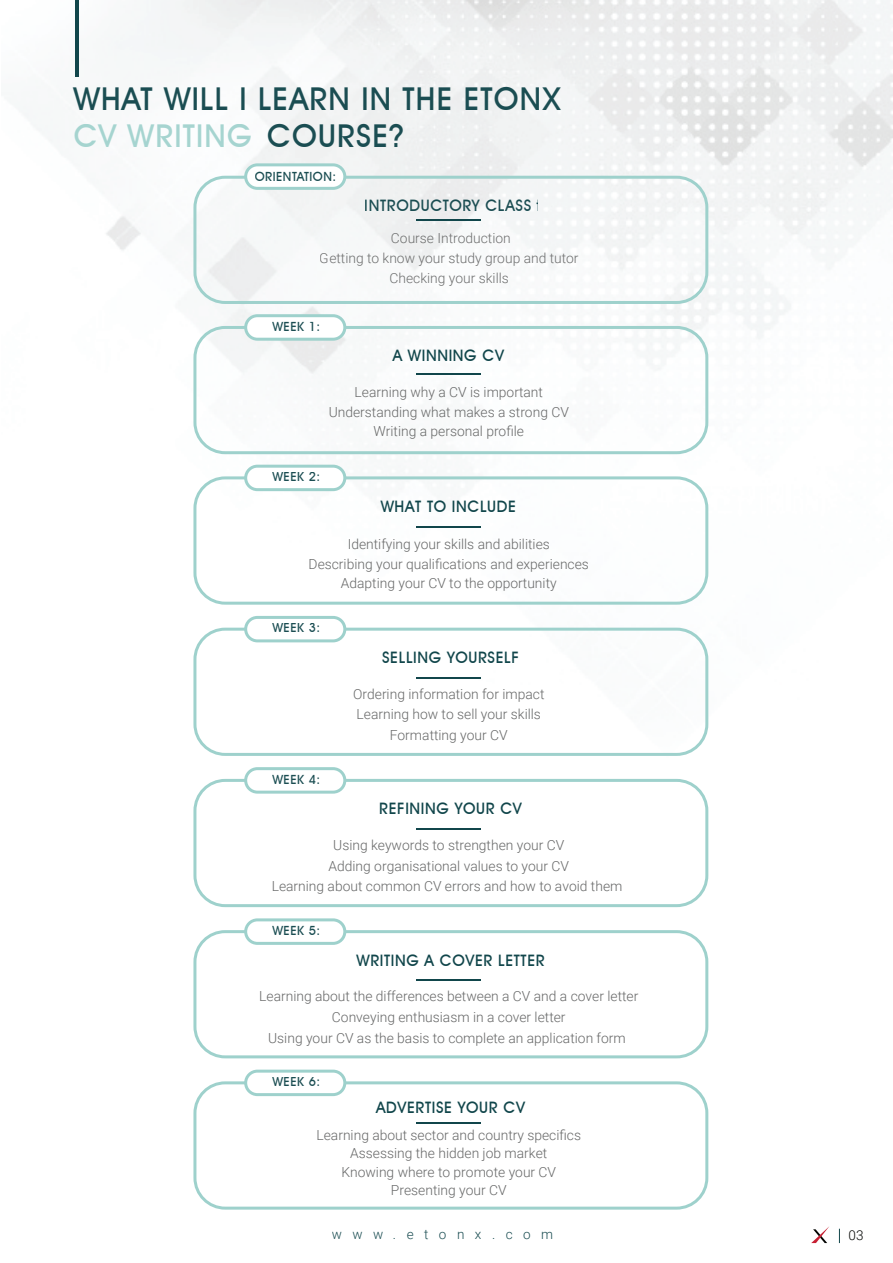
<style>
.page{position:relative;width:893px;height:1263px;background:#fff}
.page>*{position:absolute;margin:0;border:0;box-sizing:border-box;transform-origin:0 0}
.t1{font:500 31.5px/37.8px "Avant Garde IT Cby BT";letter-spacing:.04em;color:#11464b}
.t2{font:500 15.75px "Avant Garde IT Cby BT";letter-spacing:.04em;color:#11464b}
.t3{font:300 13.8px/20.9px "Roboto";color:#676868;text-align:center}
.t4{font:300 13.5px "Roboto";letter-spacing:.78em;color:#11464b}
.t5{font:300 13.5px "Roboto";color:#040503}
.t6{font:500 12.75px "Avant Garde IT Cby BT";letter-spacing:.04em;color:#11464b}
.s1{color:#9ed1cc}
</style>
<div class="page">
<img style="left:25px;top:0;width:868px;height:936px">
<div style="left:193px;top:176px;width:515px;height:128px;border:3px solid #9ed1cc;border-radius:30px"></div>
<div style="left:246px;top:165px;width:99px;height:23px;background:#fff;border-radius:12px"></div>
<div style="left:244px;top:163px;width:102px;height:27px;border:3px solid #9ed1cc;border-radius:12px"></div>
<hr style="left:417px;top:219px;width:64px;height:2px;background:#11464b">
<div style="left:193px;top:326px;width:515px;height:128px;border:3px solid #9ed1cc;border-radius:30px"></div>
<div style="left:246px;top:316px;width:99px;height:23px;background:#fff;border-radius:12px"></div>
<div style="left:244px;top:314px;width:102px;height:27px;border:3px solid #9ed1cc;border-radius:12px"></div>
<hr style="left:417px;top:373px;width:64px;height:1px;background:#11464b">
<div style="left:193px;top:476px;width:515px;height:129px;border:3px solid #9ed1cc;border-radius:30px"></div>
<div style="left:246px;top:466px;width:99px;height:24px;background:#fff;border-radius:12px"></div>
<div style="left:244px;top:465px;width:102px;height:26px;border:3px solid #9ed1cc;border-radius:12px"></div>
<hr style="left:417px;top:526px;width:64px;height:1px;background:#11464b">
<div style="left:193px;top:628px;width:515px;height:128px;border:3px solid #9ed1cc;border-radius:30px"></div>
<div style="left:246px;top:617px;width:99px;height:24px;background:#fff;border-radius:12px"></div>
<div style="left:244px;top:616px;width:102px;height:26px;border:3px solid #9ed1cc;border-radius:12px"></div>
<hr style="left:417px;top:677px;width:64px;height:1px;background:#11464b">
<div style="left:193px;top:779px;width:515px;height:128px;border:3px solid #9ed1cc;border-radius:30px"></div>
<div style="left:246px;top:769px;width:99px;height:23px;background:#fff;border-radius:12px"></div>
<div style="left:244px;top:767px;width:102px;height:27px;border:3px solid #9ed1cc;border-radius:12px"></div>
<hr style="left:417px;top:829px;width:64px;height:1px;background:#11464b">
<div style="left:193px;top:930px;width:515px;height:128px;border:3px solid #9ed1cc;border-radius:30px"></div>
<div style="left:246px;top:920px;width:99px;height:23px;background:#fff;border-radius:12px"></div>
<div style="left:244px;top:918px;width:102px;height:27px;border:3px solid #9ed1cc;border-radius:12px"></div>
<hr style="left:417px;top:980px;width:64px;height:1px;background:#11464b">
<div style="left:193px;top:1081px;width:515px;height:128px;border:3px solid #9ed1cc;border-radius:30px"></div>
<div style="left:246px;top:1071px;width:99px;height:23px;background:#fff;border-radius:12px"></div>
<div style="left:244px;top:1069px;width:102px;height:27px;border:3px solid #9ed1cc;border-radius:12px"></div>
<hr style="left:417px;top:1122px;width:64px;height:1px;background:#11464b">
<svg style="left:811px;top:1226px;width:18px;height:17px"></svg>
<svg style="left:839px;top:1229px;width:1px;height:14px"></svg>
<hr style="left:75px;top:0;width:4px;height:76px;background:#11464b">
<h1 class="t1" style="left:73px;top:79px;width:489px">WHAT WILL I LEARN IN THE ETONX<br><span class="s1">CV WRITING</span> COURSE?</h1>
<p class="t6" style="left:255px;top:168px;width:83px">ORIENTATION:</p>
<p class="t2" style="left:365px;top:196px;width:178px">INTRODUCTORY CLASS t</p>
<p class="t3" style="left:320px;top:228px;width:260px;line-height:19.8px">Course Introduction<br>Getting to know your study group and tutor<br>Checking your skills</p>
<p class="t6" style="left:272px;top:318px;width:49px">WEEK 1:</p>
<p class="t2" style="left:393px;top:346px;width:113px">A WINNING CV</p>
<p class="t3" style="left:329px;top:382px;width:242px;line-height:19.5px">Learning why a CV is important<br>Understanding what makes a strong CV<br>Writing a personal profile</p>
<p class="t6" style="left:272px;top:469px;width:49px">WEEK 2:</p>
<p class="t2" style="left:381px;top:497px;width:137px">WHAT TO INCLUDE</p>
<p class="t3" style="left:309px;top:533px;width:282px">Identifying your skills and abilities<br>Describing your qualifications and experiences</p>
<p class="t3" style="left:341px;top:573px;width:217px">Adapting your CV to the opportunity</p>
<p class="t6" style="left:272px;top:620px;width:49px">WEEK 3:</p>
<p class="t6" style="left:272px;top:771px;width:49px">WEEK 4:</p>
<p class="t2" style="left:382px;top:648px;width:138px">SELLING YOURSELF</p>
<p class="t3" style="left:353px;top:683px;width:193px">Ordering information for impact<br>Learning how to sell your skills<br>Formatting your CV</p>
<p class="t2" style="left:379px;top:799px;width:144px">REFINING YOUR CV</p>
<p class="t3" style="left:328px;top:833px;width:242px;line-height:21.5px">Using keywords to strengthen your CV<br>Adding organisational values to your CV</p>
<p class="t3" style="left:272px;top:875px;width:352px">Learning about common CV errors and how to avoid them</p>
<p class="t6" style="left:272px;top:923px;width:49px">WEEK 5:</p>
<p class="t2" style="left:356px;top:950px;width:190px">WRITING A COVER LETTER</p>
<p class="t3" style="left:259px;top:985px;width:381px">Learning about the differences between a CV and a cover letter<br>Conveying enthusiasm in a cover letter<br>Using your CV as the basis to complete an application form</p>
<p class="t6" style="left:272px;top:1074px;width:49px">WEEK 6:</p>
<p class="t2" style="left:376px;top:1098px;width:150px">ADVERTISE YOUR CV</p>
<p class="t3" style="left:316px;top:1125px;width:266px;line-height:18.6px">Learning about sector and country specifics<br>Assessing the hidden job market<br>Knowing where to promote your CV<br>Presenting your CV</p>
<p class="t4" style="left:332px;top:1225px;width:223px">www.etonx.com</p>
<p class="t5" style="left:848px;top:1226px;width:16px">03</p>
</div>
